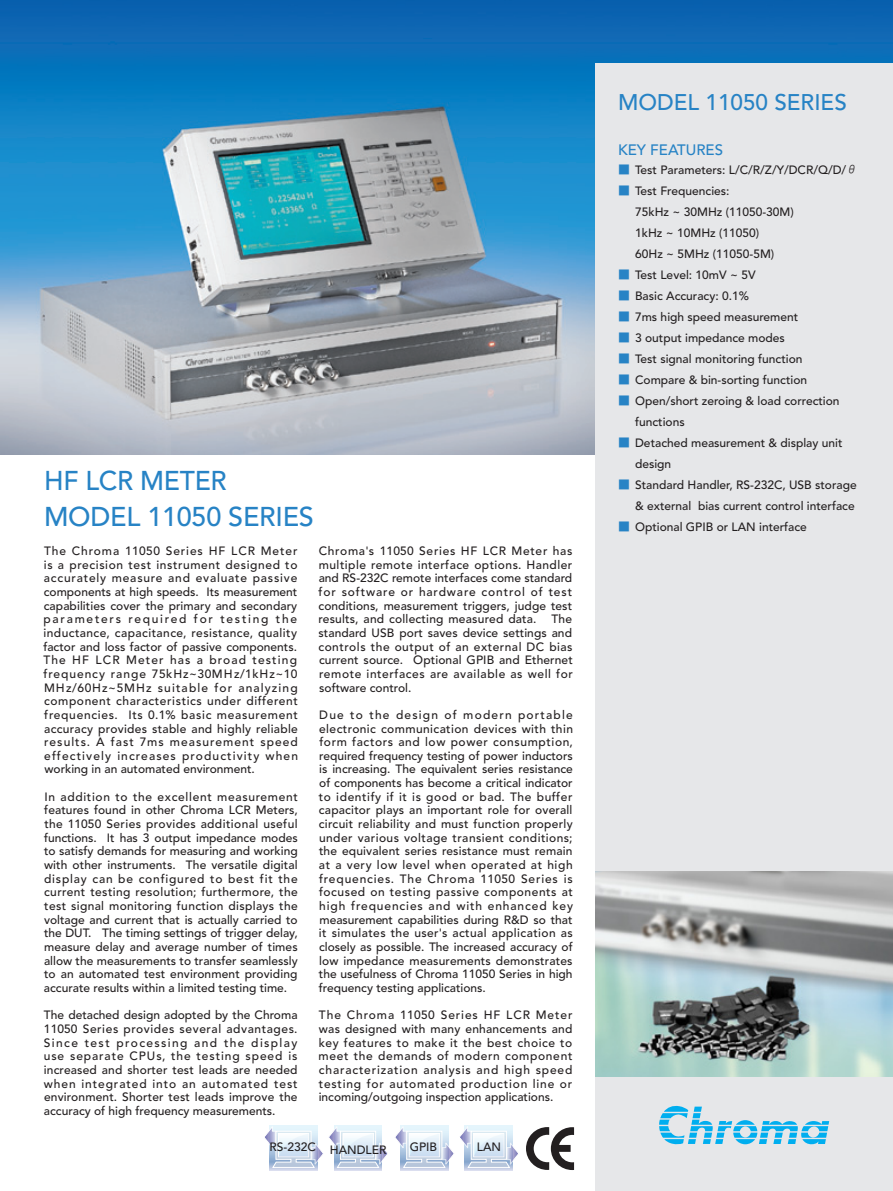
<style>
.page{position:relative;width:893px;height:1191px;background:#fff}
.page>*{position:absolute;margin:0;border:0;box-sizing:border-box;transform-origin:0 0}
.t1{font:500 27px/36px "Avenir";letter-spacing:-.01em;color:#2783c5}
.t2{font:500 22.5px "Avenir";color:#2783c5}
.t3{font:500 15px "Avenir";color:#2783c5}
.t4{font:500 12px/13.6px "Avenir";color:#231f20;text-align:justify}
.s1{font-family:"AR Hei B5";color:#2783c5}
.s2{font-family:"AR Hei B5"}
</style>
<div class="page">
<img style="left:0;top:0;width:893px;height:455px">
<div style="left:595px;top:64px;width:298px;height:1127px;background:#e6e7e9"></div>
<svg style="left:659px;top:1105px;width:170px;height:39px"></svg>
<img style="left:595px;top:872px;width:298px;height:204px">
<div style="left:400px;top:1125px;width:48px;height:46px;background:#cbd2e7"></div>
<div style="left:269px;top:1125px;width:48px;height:46px;background:#cbd2e7"></div>
<div style="left:465px;top:1125px;width:48px;height:46px;background:#cbd2e7"></div>
<svg style="left:395px;top:1126px;width:123px;height:42px"></svg>
<div style="left:334px;top:1125px;width:48px;height:46px;background:#cbd2e7"></div>
<svg style="left:265px;top:1126px;width:123px;height:42px"></svg>
<svg style="left:526px;top:1127px;width:48px;height:43px"></svg>
<h1 class="t1" style="left:44px;top:463px;width:271px">HF LCR METER<br>MODEL 11050 SERIES</h1>
<p class="t4" style="left:43px;top:544px;width:256px">The Chroma 11050 Series HF LCR Meter is a precision test instrument designed to accurately measure and evaluate passive components at high speeds. Its measurement capabilities cover the primary and secondary parameters required for testing the inductance, capacitance, resistance, quality factor and loss factor of passive components.<br>The HF LCR Meter has a broad testing frequency range 75kHz~30MHz/1kHz~10<br>MHz/60Hz~5MHz suitable for analyzing component characteristics under different frequencies. Its 0.1% basic measurement accuracy provides stable and highly reliable results. A fast 7ms measurement speed effectively increases productivity when working in an automated environment.</p>
<p class="t4" style="left:44px;top:790px;width:256px">In addition to the excellent measurement features found in other Chroma LCR Meters, the 11050 Series provides additional useful functions. It has 3 output impedance modes to satisfy demands for measuring and working with other instruments. The versatile digital display can be configured to best fit the current testing resolution; furthermore, the test signal monitoring function displays the voltage and current that is actually carried to the DUT. The timing settings of trigger delay, measure delay and average number of times allow the measurements to transfer seamlessly to an automated test environment providing accurate results within a limited testing time.</p>
<p class="t4" style="left:44px;top:1008px;width:255px">The detached design adopted by the Chroma 11050 Series provides several advantages.<br>Since test processing and the display use separate CPUs, the testing speed is increased and shorter test leads are needed when integrated into an automated test environment. Shorter test leads improve the accuracy of high frequency measurements.</p>
<p class="t4" style="left:318px;top:544px;width:255px">Chroma's 11050 Series HF LCR Meter has multiple remote interface options. Handler and RS-232C remote interfaces come standard for software or hardware control of test conditions, measurement triggers, judge test results, and collecting measured data.</p>
<p class="t4" style="left:318px;top:612px;width:256px;text-indent:233px">The standard USB port saves device settings and controls the output of an external DC bias current source. Optional GPIB and Ethernet remote interfaces are available as well for software control.</p>
<p class="t4" style="left:319px;top:708px;width:256px">Due to the design of modern portable electronic communication devices with thin form factors and low power consumption, required frequency testing of power inductors is increasing. The equivalent series resistance of components has become a critical indicator to identify if it is good or bad. The buffer capacitor plays an important role for overall circuit reliability and must function properly under various voltage transient conditions; the equivalent series resistance must remain at a very low level when operated at high frequencies. The Chroma 11050 Series is focused on testing passive components at high frequencies and with enhanced key measurement capabilities during R&amp;D so that it simulates the user's actual application as closely as possible. The increased accuracy of low impedance measurements demonstrates the usefulness of Chroma 11050 Series in high frequency testing applications.</p>
<p class="t4" style="left:319px;top:1008px;width:255px">The Chroma 11050 Series HF LCR Meter was designed with many enhancements and key features to make it the best choice to meet the demands of modern component characterization analysis and high speed testing for automated production line or incoming/outgoing inspection applications.</p>
<p class="t4" style="left:270px;top:1142px;width:118px">RS-232C HANDLER</p>
<p class="t4" style="left:410px;top:1140px;width:29px">GPIB</p>
<p class="t4" style="left:477px;top:1140px;width:26px">LAN</p>
<h2 class="t2" style="left:618px;top:89px;width:230px">MODEL 11050 SERIES</h2>
<p class="t3" style="left:618px;top:141px;width:107px">KEY FEATURES</p>
<p class="t4" style="left:618px;top:163px;width:242px"><span class="s1">■</span> Test Parameters: L/C/R/Z/Y/DCR/Q/D/<span class="s2">θ</span></p>
<p class="t4" style="left:635px;top:181px;width:160px;line-height:21px;text-align:left;text-indent:-17px"><span class="s1">■</span> Test Frequencies:<br>75kHz ~ 30MHz (11050-30M)<br>1kHz ~ 10MHz (11050)<br>60Hz ~ 5MHz (11050-5M)</p>
<p class="t4" style="left:618px;top:268px;width:139px"><span class="s1">■</span> Test Level: 10mV ~ 5V</p>
<p class="t4" style="left:618px;top:289px;width:132px"><span class="s1">■</span> Basic Accuracy: 0.1%</p>
<p class="t4" style="left:618px;top:310px;width:182px"><span class="s1">■</span> 7ms high speed measurement</p>
<p class="t4" style="left:618px;top:331px;width:168px"><span class="s1">■</span> 3 output impedance modes</p>
<p class="t4" style="left:618px;top:352px;width:186px"><span class="s1">■</span> Test signal monitoring function</p>
<p class="t4" style="left:618px;top:373px;width:191px"><span class="s1">■</span> Compare &amp; bin-sorting function</p>
<p class="t4" style="left:635px;top:391px;width:206px;line-height:21px;text-indent:-17px"><span class="s1">■</span> Open/short zeroing &amp; load correction functions</p>
<p class="t4" style="left:635px;top:433px;width:209px;line-height:21px;text-indent:-17px"><span class="s1">■</span> Detached measurement &amp; display unit design</p>
<p class="t4" style="left:618px;top:475px;width:240px;line-height:21px;text-align:right"><span class="s1">■</span> Standard Handler, RS-232C, USB storage &amp; external bias current control interface</p>
<p class="t4" style="left:618px;top:520px;width:190px"><span class="s1">■</span> Optional GPIB or LAN interface</p>
</div>
